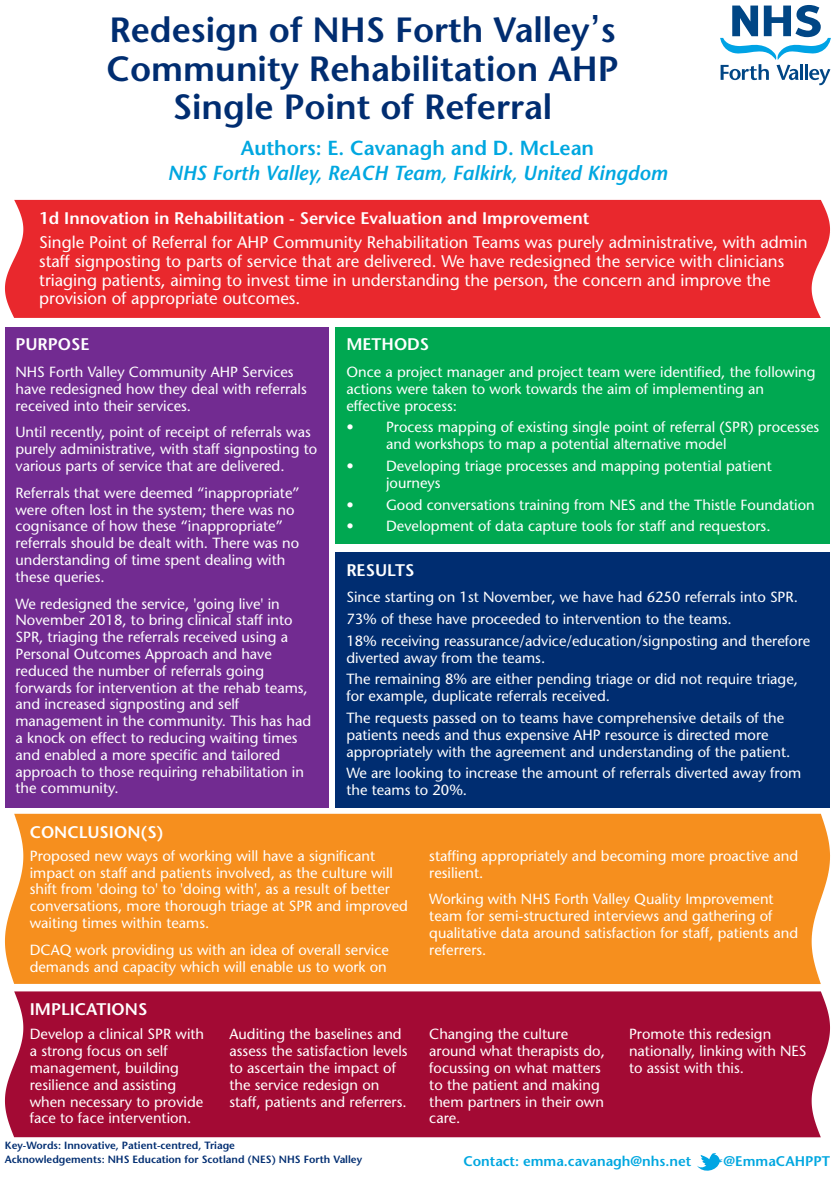
<style>
.page{position:relative;width:835px;height:1180px;background:#fff}
.page>*{position:absolute;margin:0;border:0;box-sizing:border-box;transform-origin:0 0}
.t1{font:600 35px/38.5px "Stone Sans";color:#002d71;text-align:center}
.t2{font:italic 600 20.3px "Stone Sans";color:#00a7e0}
.t3{font:600 20.3px "Stone Sans";color:#00a7e0}
.t4{font:16.8px/18.9px "Stone Sans";color:#fff}
.t5{font:600 16.8px "Stone Sans";color:#fff}
.t6{font:14.7px/16.8px "Stone Sans";color:#fff}
.t7{font:600 14px "Stone Sans";color:#00a7e0}
.t8{font:600 10.5px/14px "Stone Sans";color:#002d71}
.s1{font-family:"Lucida Grande";font-weight:400}
</style>
<div class="page">
<svg style="left:720px;top:5px;width:110px;height:80px"></svg>
<svg style="left:697px;top:1153px;width:25px;height:17px"></svg>
<div style="left:5px;top:327px;width:323px;height:481px;background:#722b91"></div>
<div style="left:336px;top:327px;width:493px;height:217px;background:#00a851"></div>
<div style="left:336px;top:553px;width:493px;height:255px;background:#002d71"></div>
<div style="left:5px;top:814px;width:824px;height:170px;background:#f68f1e"></div>
<div style="left:5px;top:991px;width:824px;height:146px;background:#a30a34"></div>
<div style="left:5px;top:200px;width:824px;height:118px;background:#e9282d"></div>
<h1 class="t1" style="left:106px;top:14px;width:513px">Redesign of NHS Forth Valley<span class="s1">’</span>s<br>Community Rehabilitation AHP<br>Single Point of Referral</h1>
<h2 class="t3" style="left:241px;top:140px;width:355px">Authors: E. Cavanagh and D. McLean</h2>
<h2 class="t2" style="left:168px;top:165px;width:501px">NHS Forth Valley, ReACH Team, Falkirk, United Kingdom</h2>
<p class="t5" style="left:39px;top:211px;width:551px">1d Innovation in Rehabilitation - Service Evaluation and Improvement</p>
<p class="t4" style="left:39px;top:234px;width:769px">Single Point of Referral for AHP Community Rehabilitation Teams was purely administrative, with admin staff signposting to parts of service that are delivered. We have redesigned the service with clinicians triaging patients, aiming to invest time in understanding the person, the concern and improve the provision of appropriate outcomes.</p>
<p class="t5" style="left:15px;top:338px;width:76px">PURPOSE</p>
<p class="t6" style="left:15px;top:365px;width:293px">NHS Forth Valley Community AHP Services have redesigned how they deal with referrals received into their services.</p>
<p class="t6" style="left:15px;top:425px;width:303px">Until recently, point of receipt of referrals was purely administrative, with staff signposting to various parts of service that are delivered.</p>
<p class="t6" style="left:15px;top:486px;width:286px">Referrals that were deemed “inappropriate” were often lost in the system; there was no cognisance of how these “inappropriate” referrals should be dealt with. There was no understanding of time spent dealing with these queries.</p>
<p class="t6" style="left:15px;top:596px;width:297px">We redesigned the service, 'going live' in November 2018, to bring clinical staff into SPR, triaging the referrals received using a Personal Outcomes Approach and have reduced the number of referrals going forwards for intervention at the rehab teams, and increased signposting and self management in the community. This has had a knock on effect to reducing waiting times and enabled a more specific and tailored approach to those requiring rehabilitation in the community.</p>
<p class="t5" style="left:30px;top:825px;width:135px">CONCLUSION(S)</p>
<p class="t5" style="left:346px;top:338px;width:84px">METHODS</p>
<p class="t6" style="left:346px;top:365px;width:470px">Once a project manager and project team were identified, the following actions were taken to work towards the aim of implementing an effective process:</p>
<p class="t6" style="left:386px;top:420px;width:434px;text-indent:-40px">• Process mapping of existing single point of referral (SPR) processes and workshops to map a potential alternative model</p>
<p class="t6" style="left:386px;top:459px;width:387px;text-indent:-40px">• Developing triage processes and mapping potential patient journeys</p>
<p class="t6" style="left:346px;top:497px;width:470px">• Good conversations training from NES and the Thistle Foundation</p>
<p class="t6" style="left:346px;top:519px;width:425px">• Development of data capture tools for staff and requestors.</p>
<p class="t5" style="left:346px;top:563px;width:70px">RESULTS</p>
<p class="t6" style="left:346px;top:588px;width:465px;line-height:21.8px">Since starting on 1st November, we have had 6250 referrals into SPR.<br>73% of these have proceeded to intervention to the teams.<br>18% receiving reassurance/advice/education/signposting and therefore</p>
<p class="t6" style="left:346px;top:648px;width:453px;line-height:21.8px">diverted away from the teams.<br>The remaining 8% are either pending triage or did not require triage,</p>
<p class="t6" style="left:346px;top:687px;width:439px;line-height:21.8px">for example, duplicate referrals received.<br>The requests passed on to teams have comprehensive details of the</p>
<p class="t6" style="left:346px;top:728px;width:445px">patients needs and thus expensive AHP resource is directed more appropriately with the agreement and understanding of the patient.</p>
<p class="t6" style="left:346px;top:766px;width:456px">We are looking to increase the amount of referrals diverted away from the teams to 20%.</p>
<p class="t6" style="left:30px;top:849px;width:379px">Proposed new ways of working will have a significant impact on staff and patients involved, as the culture will shift from 'doing to' to 'doing with', as a result of better conversations, more thorough triage at SPR and improved waiting times within teams.</p>
<p class="t6" style="left:30px;top:943px;width:360px">DCAQ work providing us with an idea of overall service demands and capacity which will enable us to work on</p>
<p class="t5" style="left:30px;top:1003px;width:119px">IMPLICATIONS</p>
<p class="t6" style="left:429px;top:849px;width:370px">staffing appropriately and becoming more proactive and resilient.</p>
<p class="t6" style="left:429px;top:892px;width:370px">Working with NHS Forth Valley Quality Improvement team for semi-structured interviews and gathering of qualitative data around satisfaction for staff, patients and referrers.</p>
<p class="t6" style="left:30px;top:1027px;width:176px">Develop a clinical SPR with a strong focus on self management, building resilience and assisting when necessary to provide face to face intervention.</p>
<p class="t6" style="left:229px;top:1027px;width:180px">Auditing the baselines and assess the satisfaction levels to ascertain the impact of the service redesign on staff, patients and referrers.</p>
<p class="t6" style="left:429px;top:1027px;width:177px">Changing the culture around what therapists do, focussing on what matters to the patient and making them partners in their own care.</p>
<p class="t6" style="left:629px;top:1027px;width:179px">Promote this redesign nationally, linking with NES to assist with this.</p>
<p class="t8" style="left:5px;top:1139px;width:358px">Key-Words: Innovative, Patient-centred, Triage<br>Acknowledgements: NHS Education for Scotland (NES) NHS Forth Valley</p>
<p class="t7" style="left:463px;top:1155px;width:229px">Contact: emma.cavanagh@nhs.net</p>
<p class="t7" style="left:723px;top:1155px;width:108px">@EmmaCAHPPT</p>
</div>
